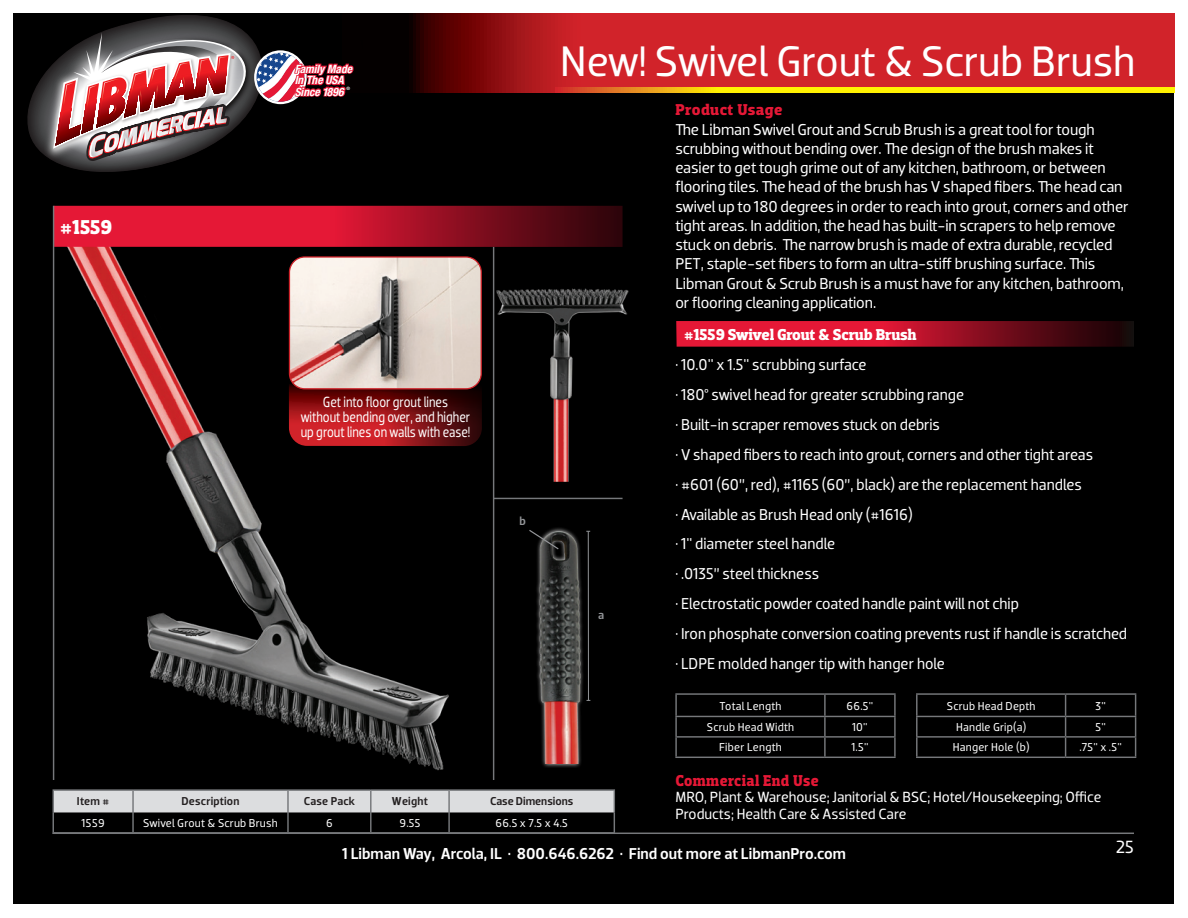
<style>
.page{position:relative;width:1188px;height:918px;background:#fff}
.page>*{position:absolute;margin:0;border:0;box-sizing:border-box;transform-origin:0 0}
.t1{font:43.5px "Dobra";letter-spacing:-.005em;color:#fff}
.t2{font:700 20.4px "Dobra Slab";color:#fff}
.t3{font:18px "Dobra";color:#fff}
.t4{font:16.05px/19.2px "Dobra";letter-spacing:-.005em;color:#fff}
.t5{font:500 16.05px "Dobra";color:#fff}
.t6{font:700 16.05px "Dobra Slab";letter-spacing:-.02em;color:#fff}
.t7{font:700 16.05px "Dobra Slab";letter-spacing:.03em;color:#e51836;scale:.95 1}
.t8{font:700 16.05px "Dobra Slab";letter-spacing:.03em;color:#e51836}
.t9{font:15px/16.5px "Dobra";color:#fff}
.t10{font:15px/15px "Dobra";color:#fff;text-align:center;scale:.85 1}
.t11{font:500 12.15px "Dobra";color:#939598}
.t12{font:11.7px "Dobra";letter-spacing:.02em;color:#fff}
.t13{font:500 11.7px "Dobra";letter-spacing:.01em;color:#231f20}
.t14{font:italic 700 condensed 11.4px/11.4px "Helvetica Neue";color:#fff}
.t15{font:700 4.5px "Helvetica Neue";color:#fff}
</style>
<div class="page">
<div style="left:14px;top:14px;width:1160px;height:890px;background:#000"></div>
<svg style="left:409px;top:14px;width:765px;height:79px;background:#bf1f23"></svg>
<svg style="left:555px;top:88px;width:619px;height:5px;background:#f8d608"></svg>
<hr style="left:53px;top:833px;width:1081px;height:1px;background:#76787b">
<svg style="left:19px;top:13px;width:336px;height:159px"></svg>
<img style="left:67px;top:247px;width:415px;height:524px">
<svg style="left:54px;top:206px;width:569px;height:41px;background:#b21229"></svg>
<hr style="left:53px;top:789px;width:80px;height:2px;background:#76787b">
<hr style="left:133px;top:789px;width:155px;height:2px;background:#76787b">
<hr style="left:288px;top:789px;width:83px;height:2px;background:#76787b">
<hr style="left:371px;top:789px;width:78px;height:2px;background:#76787b">
<hr style="left:449px;top:789px;width:166px;height:2px;background:#76787b">
<svg style="left:53px;top:790px;width:562px;height:42px"></svg>
<hr style="left:53px;top:832px;width:80px;height:2px;background:#76787b">
<hr style="left:133px;top:832px;width:155px;height:2px;background:#76787b">
<hr style="left:288px;top:832px;width:83px;height:2px;background:#76787b">
<hr style="left:371px;top:832px;width:78px;height:2px;background:#76787b">
<hr style="left:449px;top:832px;width:166px;height:2px;background:#76787b">
<hr style="left:53px;top:206px;width:1px;height:574px;background:#76787b">
<hr style="left:493px;top:247px;width:1px;height:533px;background:#76787b">
<svg style="left:676px;top:321px;width:458px;height:26px;background:#a41126"></svg>
<hr style="left:916px;top:693px;width:150px;height:2px;background:#76787b">
<hr style="left:916px;top:695px;width:2px;height:21px;background:#76787b">
<hr style="left:916px;top:716px;width:150px;height:1px;background:#76787b">
<hr style="left:675px;top:693px;width:150px;height:2px;background:#76787b">
<hr style="left:675px;top:695px;width:2px;height:21px;background:#76787b">
<hr style="left:675px;top:716px;width:150px;height:1px;background:#76787b">
<hr style="left:675px;top:736px;width:150px;height:2px;background:#76787b">
<svg style="left:675px;top:717px;width:2px;height:40px"></svg>
<hr style="left:1066px;top:736px;width:70px;height:2px;background:#76787b">
<hr style="left:675px;top:757px;width:150px;height:1px;background:#76787b">
<hr style="left:1066px;top:757px;width:70px;height:1px;background:#76787b">
<hr style="left:916px;top:736px;width:150px;height:2px;background:#76787b">
<svg style="left:916px;top:717px;width:2px;height:40px"></svg>
<hr style="left:916px;top:757px;width:150px;height:1px;background:#76787b">
<hr style="left:1066px;top:693px;width:70px;height:2px;background:#76787b">
<svg style="left:1065px;top:695px;width:1px;height:62px"></svg>
<svg style="left:1135px;top:695px;width:1px;height:62px"></svg>
<hr style="left:1066px;top:716px;width:70px;height:1px;background:#76787b">
<hr style="left:825px;top:693px;width:71px;height:2px;background:#76787b">
<hr style="left:824px;top:695px;width:2px;height:21px;background:#76787b">
<hr style="left:894px;top:695px;width:2px;height:21px;background:#76787b">
<hr style="left:825px;top:716px;width:71px;height:1px;background:#76787b">
<hr style="left:825px;top:736px;width:71px;height:2px;background:#76787b">
<svg style="left:824px;top:717px;width:2px;height:40px"></svg>
<svg style="left:894px;top:717px;width:2px;height:40px"></svg>
<hr style="left:825px;top:757px;width:71px;height:1px;background:#76787b">
<img style="left:492px;top:271px;width:137px;height:211px">
<img style="left:536px;top:528px;width:47px;height:236px">
<hr style="left:588px;top:531px;width:1px;height:169px;background:#939598">
<svg style="left:529px;top:529px;width:31px;height:22px"></svg>
<hr style="left:494px;top:498px;width:129px;height:1px;background:#76787b">
<svg style="left:289px;top:350px;width:193px;height:96px;background:#831115"></svg>
<img style="left:289px;top:257px;width:192px;height:132px">
<div style="left:289px;top:256px;width:193px;height:133px;border:1px solid #d1232a;border-radius:15px"></div>
<p class="t2" style="left:60px;top:215px;width:54px">#1559</p>
<p class="t14" style="left:295px;top:63px;width:59px">Family Made<br>In The USA<br>Since 1896</p>
<p class="t15" style="left:347px;top:85px;width:5px">®</p>
<p class="t10" style="left:301px;top:394px;width:201px">Get into floor grout lines<br>without bending over, and higher up grout lines on walls with ease!</p>
<p class="t11" style="left:520px;top:514px;width:8px">b</p>
<h1 class="t1" style="left:560px;top:36px;width:577px">New! Swivel Grout &amp; Scrub Brush</h1>
<p class="t8" style="left:675px;top:101px;width:109px">Product Usage</p>
<p class="t4" style="left:675px;top:120px;width:455px">The Libman Swivel Grout and Scrub Brush is a great tool for tough scrubbing without bending over. The design of the brush makes it easier to get tough grime out of any kitchen, bathroom, or between flooring tiles. The head of the brush has V shaped fibers. The head can swivel up to 180 degrees in order to reach into grout, corners and other tight areas. In addition, the head has built-in scrapers to help remove stuck on debris. The narrow brush is made of extra durable, recycled PET, staple-set fibers to form an ultra-stiff brushing surface. This Libman Grout &amp; Scrub Brush is a must have for any kitchen, bathroom, or flooring cleaning application.</p>
<p class="t11" style="left:598px;top:608px;width:8px">a</p>
<p class="t6" style="left:684px;top:325px;width:234px">#1559 Swivel Grout &amp; Scrub Brush</p>
<p class="t4" style="left:675px;top:355px;width:193px">• 10.0" x 1.5" scrubbing surface</p>
<p class="t4" style="left:675px;top:385px;width:290px">• 180° swivel head for greater scrubbing range</p>
<p class="t4" style="left:675px;top:415px;width:266px">• Built-in scraper removes stuck on debris</p>
<p class="t4" style="left:675px;top:445px;width:419px">• V shaped fibers to reach into grout, corners and other tight areas</p>
<p class="t4" style="left:675px;top:475px;width:408px">• #601 (60”, red), #1165 (60”, black) are the replacement handles</p>
<p class="t4" style="left:675px;top:505px;width:239px">• Available as Brush Head only (#1616)</p>
<p class="t4" style="left:675px;top:534px;width:161px">• 1" diameter steel handle</p>
<p class="t4" style="left:675px;top:564px;width:145px">• .0135” steel thickness</p>
<p class="t4" style="left:675px;top:594px;width:345px">• Electrostatic powder coated handle paint will not chip</p>
<p class="t4" style="left:675px;top:624px;width:453px">• Iron phosphate conversion coating prevents rust if handle is scratched</p>
<p class="t4" style="left:675px;top:654px;width:271px">• LDPE molded hanger tip with hanger hole</p>
<p class="t12" style="left:719px;top:699px;width:64px">Total Length</p>
<p class="t12" style="left:847px;top:699px;width:28px">66.5"</p>
<p class="t12" style="left:947px;top:699px;width:90px">Scrub Head Depth</p>
<p class="t12" style="left:1095px;top:699px;width:12px">3"</p>
<p class="t12" style="left:707px;top:720px;width:89px">Scrub Head Width</p>
<p class="t12" style="left:852px;top:720px;width:17px">10"</p>
<p class="t12" style="left:956px;top:720px;width:72px">Handle Grip(a)</p>
<p class="t12" style="left:1095px;top:720px;width:12px">5"</p>
<p class="t12" style="left:719px;top:741px;width:64px">Fiber Length</p>
<p class="t12" style="left:851px;top:741px;width:19px">1.5"</p>
<p class="t12" style="left:953px;top:741px;width:78px">Hanger Hole (b)</p>
<p class="t12" style="left:1079px;top:741px;width:44px">.75" x .5"</p>
<p class="t13" style="left:77px;top:794px;width:34px">Item #</p>
<p class="t13" style="left:182px;top:794px;width:60px">Description</p>
<p class="t13" style="left:304px;top:794px;width:53px">Case Pack</p>
<p class="t13" style="left:392px;top:794px;width:37px">Weight</p>
<p class="t13" style="left:490px;top:794px;width:85px">Case Dimensions</p>
<p class="t12" style="left:81px;top:816px;width:25px">1559</p>
<p class="t12" style="left:143px;top:816px;width:136px">Swivel Grout &amp; Scrub Brush</p>
<p class="t12" style="left:326px;top:816px;width:8px">6</p>
<p class="t12" style="left:400px;top:816px;width:22px">9.55</p>
<p class="t12" style="left:495px;top:816px;width:74px">66.5 x 7.5 x 4.5</p>
<p class="t7" style="left:675px;top:771px;width:153px">Commercial End Use</p>
<p class="t9" style="left:675px;top:789px;width:428px">MRO, Plant &amp; Warehouse; Janitorial &amp; BSC; Hotel/Housekeeping; Office<br>Products; Health Care &amp; Assisted Care</p>
<p class="t5" style="left:342px;top:845px;width:505px">1 Libman Way, Arcola, IL • 800.646.6262 • Find out more at LibmanPro.com</p>
<p class="t3" style="left:1116px;top:837px;width:19px">25</p>
</div>
